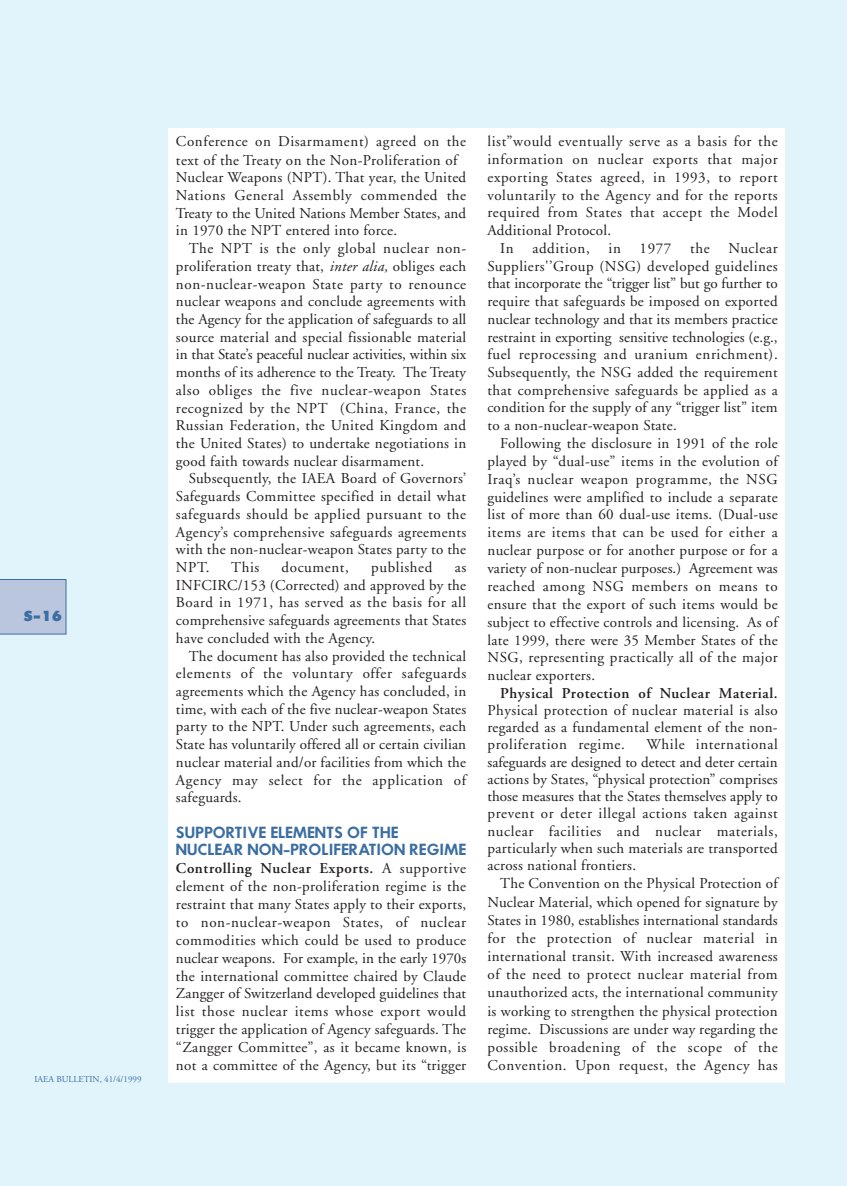
<style>
.page{position:relative;width:847px;height:1186px;background:#fff}
.page>*{position:absolute;margin:0;border:0;box-sizing:border-box;transform-origin:0 0}
.t1{font:15px/17.7px "Adobe Garamond";letter-spacing:.025em;color:#231f20;text-align:justify}
.t2{font:600 15px/17.7px "Futura ICG";color:#3c6ea1}
.t3{font:600 15px "Adobe Garamond";letter-spacing:.04em;color:#231f20}
.t4{font:800 13.5px "Futura ICG";color:#3c6ea1}
.t5{font:9px "Adobe Garamond";color:#3c6ea1}
.s1{font-style:italic}
.s2{font-weight:600}
</style>
<div class="page">
<div style="left:0;top:0;width:847px;height:1185px;background:#e1f4fc"></div>
<div style="left:0;top:579px;width:66px;height:55px;background:#b9c6dd"></div>
<div style="left:168px;top:128px;width:617px;height:953px;background:#fff"></div>
<p class="t4" style="left:24px;top:609px;width:41px">S-16</p>
<p class="t5" style="left:35px;top:1075px;width:108px">IAEA BULLETIN, 41/4/1999</p>
<p class="t1" style="left:176px;top:134px;width:292px;text-align:left">Conference on Disarmament) agreed on the text of the Treaty on the Non-Proliferation of Nuclear Weapons (NPT). That year, the United Nations General Assembly commended the Treaty to the United Nations Member States, and in 1970 the NPT entered into force.</p>
<p class="t1" style="left:176px;top:241px;width:292px;text-indent:13px">The NPT is the only global nuclear non&shy;proliferation treaty that, <span class="s1">inter alia,</span> obliges each non-nuclear-weapon State party to renounce nuclear weapons and conclude agreements with the Agency for the application of safeguards to all source material and special fissionable material in that State’s peaceful nuclear activities, within six months of its adherence to the Treaty. The Treaty also obliges the five nuclear-weapon States recognized by the NPT (China, France, the Russian Federation, the United Kingdom and the United States) to undertake negotiations in good faith towards nuclear disarmament.</p>
<p class="t1" style="left:176px;top:471px;width:292px;text-indent:13px">Subsequently, the IAEA Board of Governors’ Safeguards Committee specified in detail what safeguards should be applied pursuant to the Agency’s comprehensive safeguards agreements with the non-nuclear-weapon States party to the NPT.</p>
<p class="t1" style="left:231px;top:559px;width:30px">This</p>
<p class="t1" style="left:281px;top:559px;width:69px">document,</p>
<p class="t1" style="left:371px;top:559px;width:63px">published</p>
<p class="t1" style="left:176px;top:559px;width:292px;text-indent:279px">as INFCIRC/153 (Corrected) and approved by the Board in 1971, has served as the basis for all comprehensive safeguards agreements that States have concluded with the Agency.</p>
<p class="t1" style="left:176px;top:648px;width:292px;text-indent:13px">The document has also provided the technical elements of the voluntary offer safeguards agreements which the Agency has concluded, in time, with each of the five nuclear-weapon States party to the NPT. Under such agreements, each State has voluntarily offered all or certain civilian nuclear material and/or facilities from which the Agency may select for the application of safeguards.</p>
<p class="t2" style="left:176px;top:823px;width:292px">SUPPORTIVE ELEMENTS OF THE<br>NUCLEAR NON-PROLIFERATION REGIME</p>
<p class="t1" style="left:176px;top:860px;width:292px"><span class="s2">Controlling Nuclear Exports.</span> A supportive element of the non-proliferation regime is the restraint that many States apply to their exports, to non-nuclear-weapon States, of nuclear commodities which could be used to produce nuclear weapons. For example, in the early 1970s the international committee chaired by Claude Zangger of Switzerland developed guidelines that list those nuclear items whose export would trigger the application of Agency safeguards. The “Zangger Committee”, as it became known, is not a committee of the Agency, but its “trigger</p>
<p class="t1" style="left:487px;top:134px;width:292px">list”would eventually serve as a basis for the</p>
<p class="t1" style="left:487px;top:151px;width:292px">information on nuclear exports that major</p>
<p class="t1" style="left:487px;top:169px;width:292px">exporting States agreed, in 1993, to report</p>
<p class="t1" style="left:487px;top:187px;width:292px">voluntarily to the Agency and for the reports</p>
<p class="t1" style="left:487px;top:205px;width:292px">required from States that accept the Model</p>
<p class="t1" style="left:487px;top:223px;width:125px">Additional Protocol.</p>
<p class="t1" style="left:500px;top:241px;width:15px">In</p>
<p class="t1" style="left:532px;top:241px;width:59px">addition,</p>
<p class="t1" style="left:608px;top:241px;width:14px">in</p>
<p class="t1" style="left:639px;top:241px;width:33px">1977</p>
<p class="t1" style="left:690px;top:241px;width:21px">the</p>
<p class="t1" style="left:487px;top:241px;width:292px;text-indent:241px">Nuclear Suppliers'’Group (NSG) developed guidelines that incorporate the “trigger list” but go further to require that safeguards be imposed on exported nuclear technology and that its members practice restraint in exporting sensitive technologies (e.g., fuel reprocessing and uranium enrichment).<br>Subsequently, the NSG added the requirement that comprehensive safeguards be applied as a condition for the supply of any “trigger list” item to a non-nuclear-weapon State.</p>
<p class="t1" style="left:487px;top:435px;width:292px;text-indent:13px">Following the disclosure in 1991 of the role played by “dual-use” items in the evolution of Iraq’s nuclear weapon programme, the NSG guidelines were amplified to include a separate list of more than 60 dual-use items. (Dual-use items are items that can be used for either a nuclear purpose or for another purpose or for a variety of non-nuclear purposes.) Agreement was reached among NSG members on means to ensure that the export of such items would be subject to effective controls and licensing. As of late 1999, there were 35 Member States of the NSG, representing practically all of the major nuclear exporters.</p>
<p class="t3" style="left:500px;top:686px;width:279px">Physical Protection of Nuclear Material.</p>
<p class="t1" style="left:487px;top:702px;width:292px;line-height:17.2px">Physical protection of nuclear material is also regarded as a fundamental element of the non&shy;proliferation regime.</p>
<p class="t1" style="left:487px;top:737px;width:292px;line-height:17.2px;text-indent:159px">While international safeguards are designed to detect and deter certain actions by States, “physical protection” comprises those measures that the States themselves apply to prevent or deter illegal actions taken against nuclear facilities and nuclear materials, particularly when such materials are transported across national frontiers.</p>
<p class="t1" style="left:487px;top:875px;width:292px;line-height:18.1px;text-indent:13px">The Convention on the Physical Protection of Nuclear Material, which opened for signature by States in 1980, establishes international standards for the protection of nuclear material in international transit. With increased awareness of the need to protect nuclear material from unauthorized acts, the international community is working to strengthen the physical protection regime. Discussions are under way regarding the possible broadening of the scope of the Convention. Upon request, the Agency has</p>
</div>
